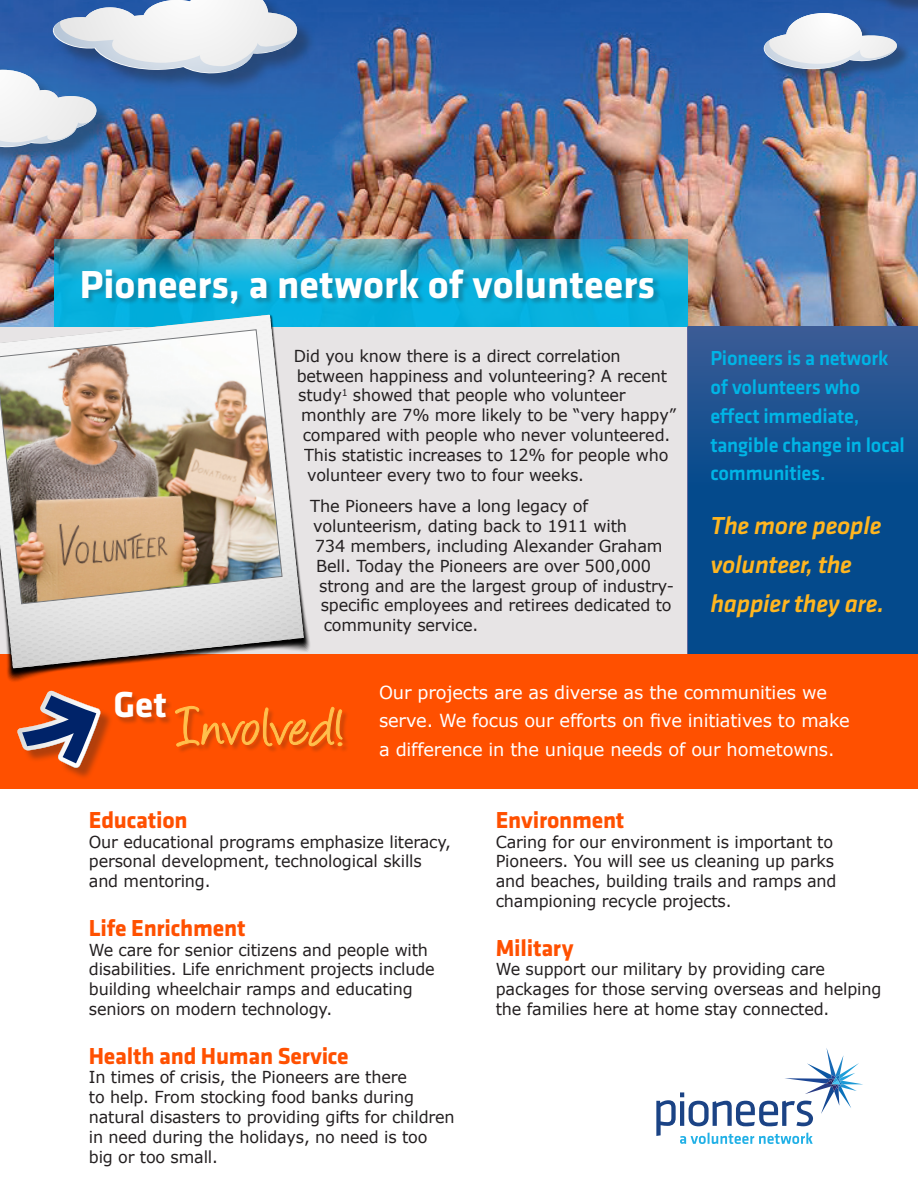
<style>
.page{position:relative;width:918px;height:1188px;background:#fff}
.page>*{position:absolute;margin:0;border:0;box-sizing:border-box;transform-origin:0 0}
.t1{font:61.5px "Angelina";color:#ffc04d}
.t2{font:700 40.5px "Klavika";color:#fff}
.t3{font:700 37.5px "Klavika";color:#fff}
.t4{font:italic 500 25.5px/39px "Klavika";letter-spacing:-.01em;color:#ffb620}
.t5{font:700 24px "Klavika";letter-spacing:-.01em;color:#ff5000}
.t6{font:500 21px/28.8px "Klavika";letter-spacing:-.01em;color:#00b5e6}
.t7{font:18px/28.5px "Verdana";letter-spacing:-.01em;color:#fff}
.t8{font:16.5px/19.8px "Verdana";letter-spacing:-.01em;color:#231f20}
</style>
<div class="page">
<div style="left:0;top:327px;width:918px;height:427px;background:#e7e4e5"></div>
<img style="left:0;top:0;width:918px;height:327px">
<img style="left:54px;top:239px;width:634px;height:88px">
<svg style="left:656px;top:1048px;width:207px;height:96px"></svg>
<div style="left:0;top:654px;width:918px;height:134px;background:#ff5000"></div>
<div style="left:688px;top:327px;width:230px;height:327px;background:linear-gradient(to bottom,#2d5793,#00468a)"></div>
<div style="left:19px;top:693px;width:94px;height:87px;background:#231f20;opacity:.35"></div>
<svg style="left:17px;top:691px;width:84px;height:77px"></svg>
<div style="left:0;top:0;width:338px;height:193px;background:#231f20;opacity:.35"></div>
<img style="left:0;top:0;width:298px;height:172px">
<div style="left:721px;top:0;width:197px;height:84px;background:#231f20;opacity:.35"></div>
<svg style="left:829px;top:0;width:89px;height:2px"></svg>
<svg style="left:762px;top:13px;width:136px;height:57px"></svg>
<svg style="left:0;top:310px;width:324px;height:372px"></svg>
<img style="left:0;top:329px;width:283px;height:276px">
<div style="left:176px;top:707px;width:174px;height:47px;background:#231f20;opacity:.25"></div>
<svg style="left:175px;top:706px;width:168px;height:83px"></svg>
<div style="left:116px;top:693px;width:57px;height:32px;background:#231f20;opacity:.25"></div>
<div style="left:83px;top:270px;width:578px;height:41px;background:#231f20;opacity:.25"></div>
<p class="t2" style="left:80px;top:255px;width:577px">Pioneers, a network of volunteers</p>
<p class="t8" style="left:294px;top:346px;width:328px">Did you know there is a direct correlation</p>
<p class="t8" style="left:297px;top:366px;width:372px">between happiness and volunteering? A recent</p>
<p class="t8" style="left:298px;top:385px;width:329px">study<sup>1</sup> showed that people who volunteer</p>
<p class="t8" style="left:301px;top:405px;width:376px">monthly are 7% more likely to be “very happy”</p>
<p class="t8" style="left:303px;top:425px;width:369px">compared with people who never volunteered.</p>
<p class="t8" style="left:304px;top:445px;width:366px">This statistic increases to 12% for people who</p>
<p class="t8" style="left:307px;top:465px;width:278px">volunteer every two to four weeks.</p>
<p class="t8" style="left:310px;top:496px;width:279px">The Pioneers have a long legacy of</p>
<p class="t8" style="left:313px;top:516px;width:315px">volunteerism, dating back to 1911 with</p>
<p class="t8" style="left:315px;top:536px;width:349px">734 members, including Alexander Graham</p>
<p class="t8" style="left:316px;top:556px;width:337px">Bell. Today the Pioneers are over 500,000</p>
<p class="t8" style="left:319px;top:576px;width:356px">strong and are the largest group of industry-</p>
<p class="t8" style="left:321px;top:595px;width:352px">specific employees and retirees dedicated to</p>
<p class="t8" style="left:324px;top:615px;width:156px">community service.</p>
<p class="t6" style="left:710px;top:343px;width:196px">Pioneers is a network of volunteers who effect immediate, tangible change in local communities.</p>
<p class="t4" style="left:710px;top:506px;width:175px">The more people volunteer, the happier they are.</p>
<p class="t3" style="left:113px;top:678px;width:55px">Get</p>
<p class="t1" style="left:177px;top:702px;width:170px">Involved!</p>
<p class="t7" style="left:379px;top:678px;width:472px">Our projects are as diverse as the communities we serve. We focus our efforts on five initiatives to make a difference in the unique needs of our hometowns.</p>
<p class="t5" style="left:89px;top:803px;width:100px">Education</p>
<p class="t8" style="left:89px;top:832px;width:364px">Our educational programs emphasize literacy, personal development, technological skills and mentoring.</p>
<p class="t5" style="left:89px;top:911px;width:158px">Life Enrichment</p>
<p class="t8" style="left:89px;top:940px;width:347px">We care for senior citizens and people with disabilities. Life enrichment projects include building wheelchair ramps and educating seniors on modern technology.</p>
<p class="t5" style="left:89px;top:1038px;width:261px">Health and Human Service</p>
<p class="t8" style="left:89px;top:1067px;width:367px">In times of crisis, the Pioneers are there<br>to help. From stocking food banks during natural disasters to providing gifts for children in need during the holidays, no need is too big or too small.</p>
<p class="t5" style="left:496px;top:803px;width:130px">Environment</p>
<p class="t8" style="left:496px;top:832px;width:342px">Caring for our environment is important to Pioneers. You will see us cleaning up parks and beaches, building trails and ramps and championing recycle projects.</p>
<p class="t5" style="left:496px;top:930px;width:79px">Military</p>
<p class="t8" style="left:496px;top:959px;width:387px">We support our military by providing care packages for those serving overseas and helping the families here at home stay connected.</p>
</div>
